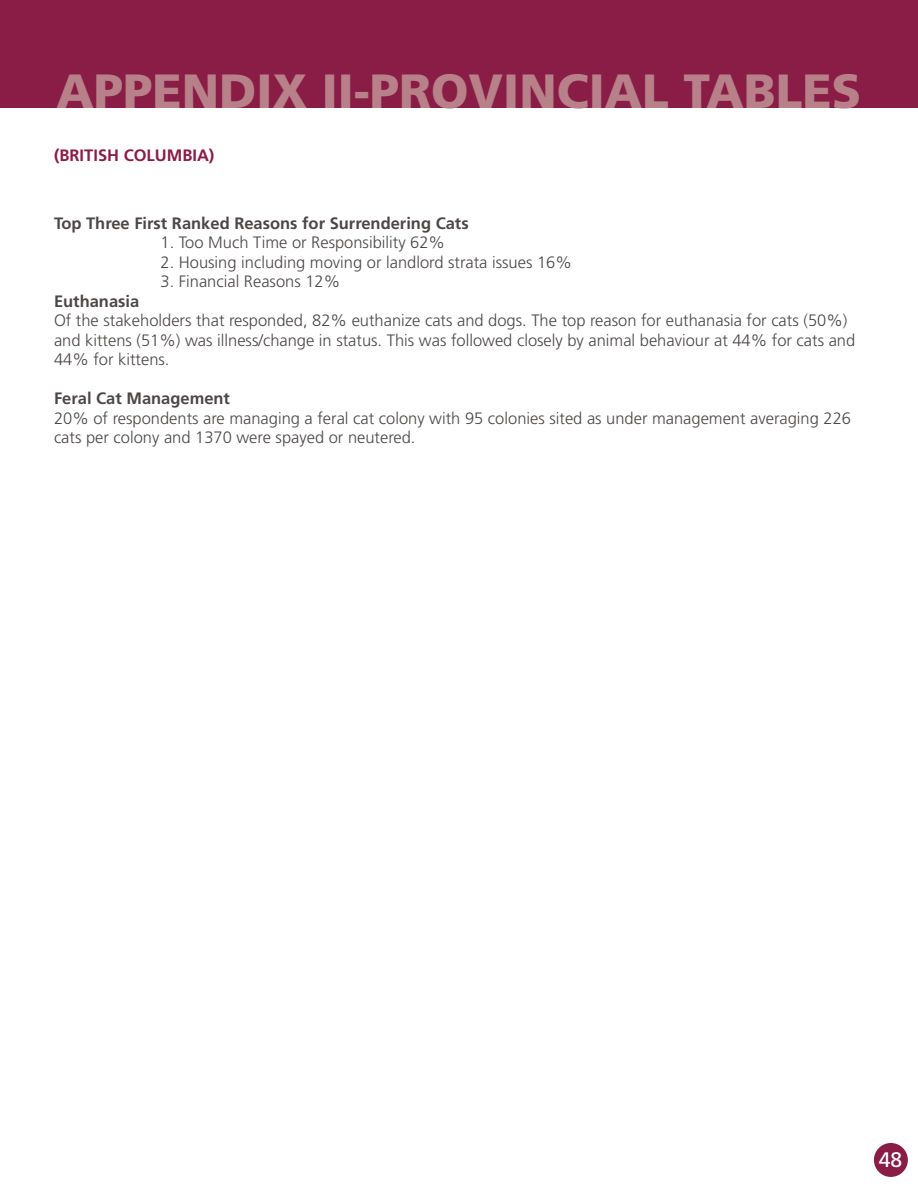
<style>
.page{position:relative;width:918px;height:1188px;background:#fff}
.page>*{position:absolute;margin:0;border:0;box-sizing:border-box;transform-origin:0 0}
.t1{font:900 48px "Frutiger LT Std";color:#b88089}
.t2{font:21px "Frutiger LT Std";color:#fff}
.t3{font:300 16.5px/19.5px "Frutiger LT Std";color:#4c4746}
.t4{font:700 16.5px "Frutiger LT Std";color:#4c4746}
.t5{font:700 16.5px "Frutiger LT Std";color:#891d46}
</style>
<div class="page">
<div style="left:0;top:0;width:918px;height:108px;background:#891d46"></div>
<div style="left:874px;top:1143px;width:34px;height:34px;background:#891d46;border-radius:50%"></div>
<h1 class="t1" style="left:57px;top:62px;width:130px">APPEND</h1>
<h1 class="t1" style="left:257px;top:62px;width:548px">IX II-PROVINCIAL TABLES</h1>
<p class="t5" style="left:54px;top:146px;width:81px">(BRITISH COLU</p>
<p class="t5" style="left:167px;top:146px;width:49px">MBIA)</p>
<p class="t4" style="left:54px;top:213px;width:416px">Top Three First Ranked Reasons for Surrendering Cats</p>
<p class="t3" style="left:161px;top:233px;width:286px">1. Too Much Time or Responsibility 62%</p>
<p class="t3" style="left:161px;top:253px;width:413px">2. Housing including moving or landlord strata issues 16%</p>
<p class="t3" style="left:161px;top:272px;width:181px">3. Financial Reasons 12%</p>
<p class="t4" style="left:54px;top:291px;width:87px">Euthanasia</p>
<p class="t3" style="left:54px;top:311px;width:803px">Of the stakeholders that responded, 82% euthanize cats and dogs. The top reason for euthanasia for cats (50%) and kittens (51%) was illness/change in status. This was followed closely by animal behaviour at 44% for cats and<br>44% for kittens.</p>
<p class="t4" style="left:54px;top:389px;width:178px">Feral Cat Management</p>
<p class="t3" style="left:54px;top:409px;width:799px">20% of respondents are managing a feral cat colony with 95 colonies sited as under management averaging 226 cats per colony and 1370 were spayed or neutered.</p>
<p class="t2" style="left:879px;top:1147px;width:25px">48</p>
</div>
